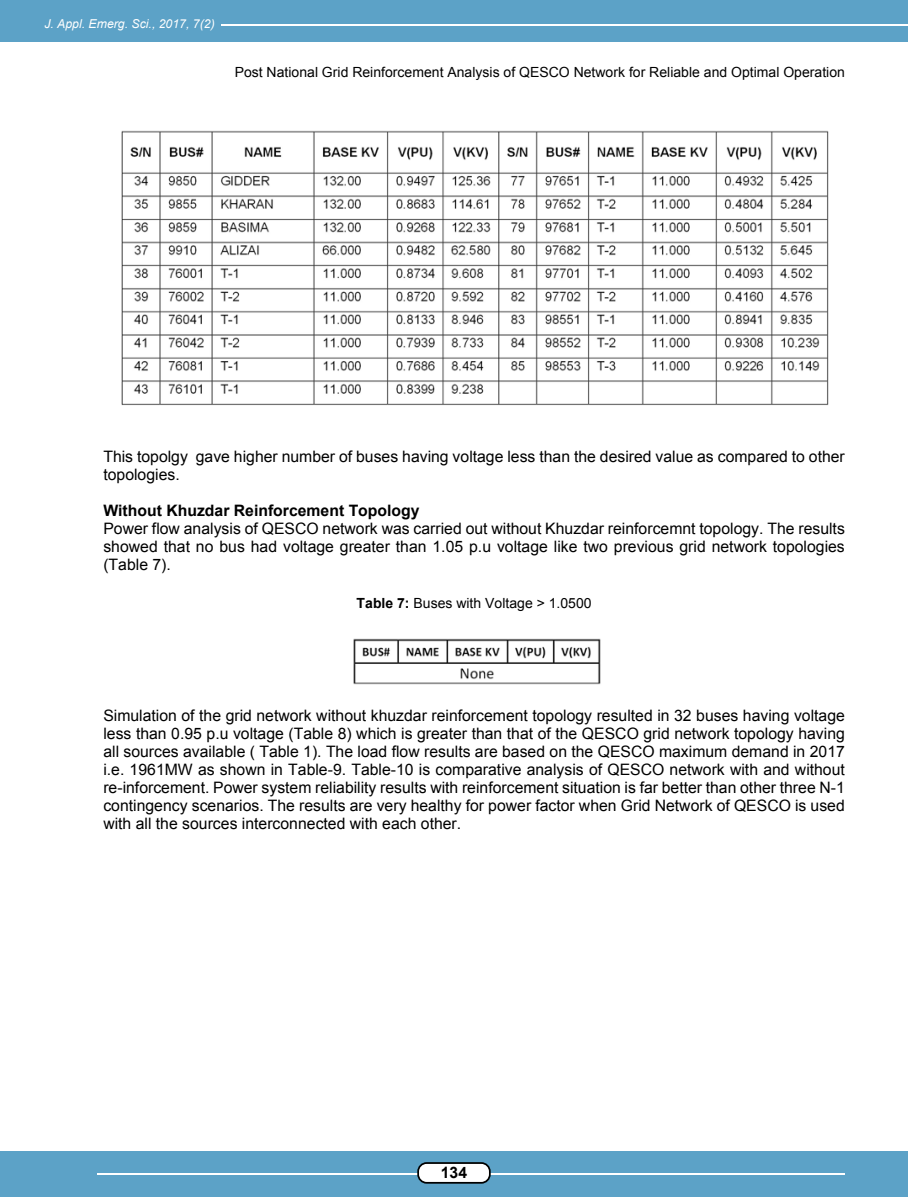
<style>
.page{position:relative;width:908px;height:1197px;background:#fff}
.page>*{position:absolute;margin:0;border:0;box-sizing:border-box;transform-origin:0 0}
.t1{font:15.75px/18px "Arial";color:#000;text-align:justify}
.t2{font:700 15.75px "Arial";color:#000}
.t3{font:14px "Arial";color:#000}
.t4{font:italic 12.25px "Arial";color:#fff}
.s1{font-weight:700}
</style>
<div class="page">
<div style="left:0;top:0;width:907px;height:42px;background:#5ca2c7"></div>
<hr style="left:221px;top:25px;width:686px;height:1px;background:#fff">
<div style="left:0;top:1152px;width:907px;height:45px;background:#5ca2c7"></div>
<hr style="left:97px;top:1173px;width:747px;height:2px;background:#fff">
<div style="left:417px;top:1162px;width:73px;height:22px;background:#fff;border:2px solid #000;border-radius:9px"></div>
<img style="left:121px;top:130px;width:708px;height:276px">
<img style="left:353px;top:638px;width:248px;height:47px">
<p class="t4" style="left:44px;top:19px;width:172px">J. Appl. Emerg. Sci., 2017, 7(2)</p>
<p class="t3" style="left:234px;top:67px;width:611px">Post National Grid Reinforcement Analysis of QESCO Network for Reliable and Optimal Operation</p>
<p class="t1" style="left:103px;top:449px;width:742px">This topolgy gave higher number of buses having voltage less than the desired value as compared to other topologies.</p>
<p class="t2" style="left:103px;top:505px;width:317px">Without Khuzdar Reinforcement Topology</p>
<p class="t1" style="left:103px;top:521px;width:742px">Power flow analysis of QESCO network was carried out without Khuzdar reinforcemnt topology. The results showed that no bus had voltage greater than 1.05 p.u voltage like two previous grid network topologies (Table 7).</p>
<p class="t3" style="left:356px;top:598px;width:236px"><span class="s1">Table 7:</span> Buses with Voltage &gt; 1.0500</p>
<p class="t1" style="left:103px;top:708px;width:742px">Simulation of the grid network without khuzdar reinforcement topology resulted in 32 buses having voltage less than 0.95 p.u voltage (Table 8) which is greater than that of the QESCO grid network topology having all sources available ( Table 1). The load flow results are based on the QESCO maximum demand in 2017 i.e. 1961MW as shown in Table-9. Table-10 is comparative analysis of QESCO network with and without re-inforcement. Power system reliability results with reinforcement situation is far better than other three N-1 contingency scenarios. The results are very healthy for power factor when Grid Network of QESCO is used with all the sources interconnected with each other.</p>
<p class="t2" style="left:440px;top:1167px;width:28px">134</p>
</div>
